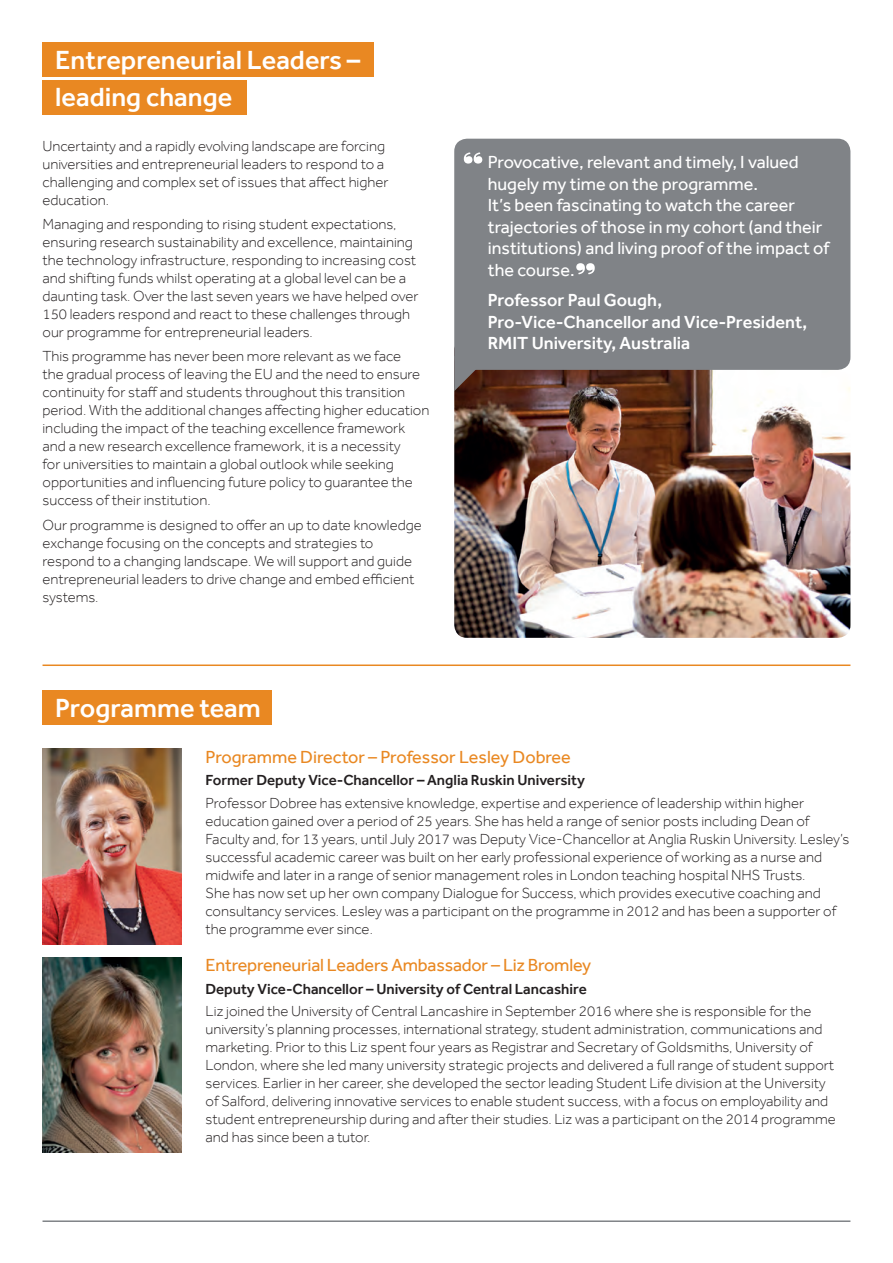
<style>
.page{position:relative;width:893px;height:1263px;background:#fff}
.page>*{position:absolute;margin:0;border:0;box-sizing:border-box;transform-origin:0 0}
.t1{font:500 27px/36.6px "Effra";color:#fff}
.t2{font:18px/21.6px "Effra";color:#fff}
.t3{font:18px "Effra";letter-spacing:-.01em;color:#e98822}
.t4{font:500 18px/21.6px "Effra";color:#fff}
.t5{font:300 15px/18px "Effra";color:#231f20}
.t6{font:500 15px "Effra";color:#231f20}
</style>
<div class="page">
<hr style="left:43px;top:1220px;width:807px;height:2px;background:#808387">
<hr style="left:43px;top:664px;width:807px;height:2px;background:#e98822">
<div style="left:43px;top:43px;width:331px;height:34px;background:#e98822"></div>
<div style="left:43px;top:80px;width:204px;height:35px;background:#e98822"></div>
<img style="left:454px;top:361px;width:396px;height:277px">
<div style="left:454px;top:139px;width:396px;height:231px;background:#808387;border-radius:13px"></div>
<svg style="left:454px;top:360px;width:35px;height:31px"></svg>
<svg style="left:464px;top:152px;width:18px;height:12px"></svg>
<svg style="left:576px;top:263px;width:19px;height:11px"></svg>
<div style="left:43px;top:690px;width:229px;height:35px;background:#e98822"></div>
<img style="left:43px;top:749px;width:139px;height:195px">
<img style="left:43px;top:957px;width:139px;height:196px">
<h1 class="t1" style="left:55px;top:42px;width:307px">Entrepreneurial Leaders – leading change</h1>
<p class="t5" style="left:43px;top:137px;width:347px">Uncertainty and a rapidly evolving landscape are forcing universities and entrepreneurial leaders to respond to a challenging and complex set of issues that affect higher education.</p>
<p class="t5" style="left:43px;top:215px;width:377px">Managing and responding to rising student expectations, ensuring research sustainability and excellence, maintaining the technology infrastructure, responding to increasing cost and shifting funds whilst operating at a global level can be a daunting task. Over the last seven years we have helped over 150 leaders respond and react to these challenges through our programme for entrepreneurial leaders.</p>
<p class="t5" style="left:43px;top:347px;width:388px">This programme has never been more relevant as we face<br>the gradual process of leaving the EU and the need to ensure continuity for staff and students throughout this transition period. With the additional changes affecting higher education including the impact of the teaching excellence framework and a new research excellence framework, it is a necessity<br>for universities to maintain a global outlook while seeking opportunities and influencing future policy to guarantee the success of their institution.</p>
<p class="t5" style="left:43px;top:516px;width:381px">Our programme is designed to offer an up to date knowledge exchange focusing on the concepts and strategies to respond to a changing landscape. We will support and guide entrepreneurial leaders to drive change and embed efficient systems.</p>
<p class="t2" style="left:488px;top:151px;width:343px">Provocative, relevant and timely, I valued hugely my time on the programme.<br>It’s been fascinating to watch the career trajectories of those in my cohort (and their institutions) and living proof of the impact of the course.</p>
<p class="t4" style="left:488px;top:289px;width:321px">Professor Paul Gough,<br>Pro-Vice-Chancellor and Vice-President,<br>RMIT University, Australia</p>
<h1 class="t1" style="left:55px;top:690px;width:207px">Programme team</h1>
<p class="t3" style="left:206px;top:747px;width:367px">Programme Director – Professor Lesley Dobree</p>
<p class="t6" style="left:206px;top:771px;width:381px">Former Deputy Vice-Chancellor – Anglia Ruskin University</p>
<p class="t5" style="left:206px;top:794px;width:645px">Professor Dobree has extensive knowledge, expertise and experience of leadership within higher education gained over a period of 25 years. She has held a range of senior posts including Dean of Faculty and, for 13 years, until July 2017 was Deputy Vice-Chancellor at Anglia Ruskin University. Lesley’s successful academic career was built on her early professional experience of working as a nurse and midwife and later in a range of senior management roles in London teaching hospital NHS Trusts.<br>She has now set up her own company Dialogue for Success, which provides executive coaching and consultancy services. Lesley was a participant on the programme in 2012 and has been a supporter of the programme ever since.</p>
<p class="t3" style="left:206px;top:955px;width:387px">Entrepreneurial Leaders Ambassador – Liz Bromley</p>
<p class="t6" style="left:206px;top:980px;width:383px">Deputy Vice-Chancellor – University of Central Lancashire</p>
<p class="t5" style="left:206px;top:1002px;width:632px">Liz joined the University of Central Lancashire in September 2016 where she is responsible for the university’s planning processes, international strategy, student administration, communications and marketing. Prior to this Liz spent four years as Registrar and Secretary of Goldsmiths, University of London, where she led many university strategic projects and delivered a full range of student support services. Earlier in her career, she developed the sector leading Student Life division at the University of Salford, delivering innovative services to enable student success, with a focus on employability and student entrepreneurship during and after their studies. Liz was a participant on the 2014 programme and has since been a tutor.</p>
</div>
